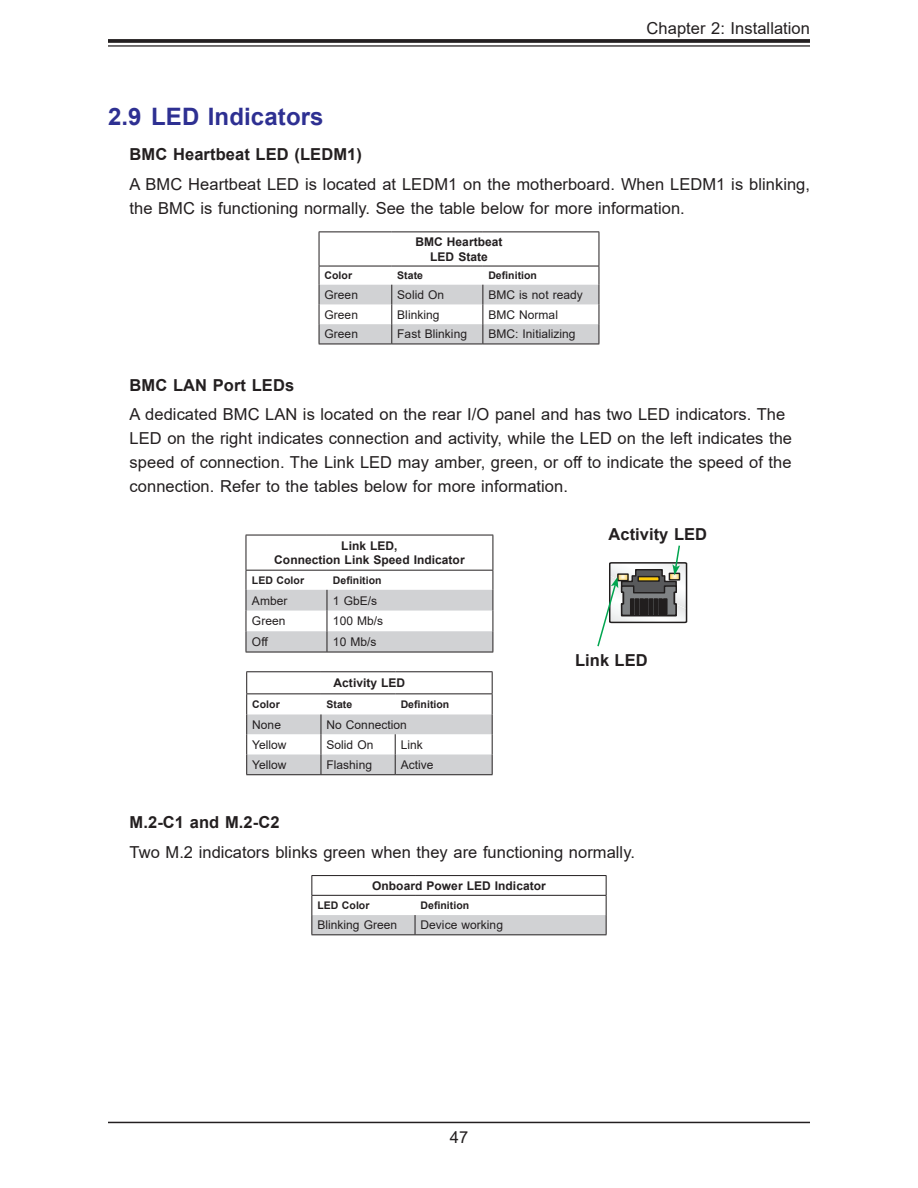
<style>
.page{position:relative;width:918px;height:1188px;background:#fff}
.page>*{position:absolute;margin:0;border:0;box-sizing:border-box;transform-origin:0 0}
.sm_Subhead_1{font:700 24px "Arial";letter-spacing:.005em;color:#2e3092}
.sm_body_text{font:16.5px/24px "Arial";letter-spacing:.005em;color:#231f20}
.sm_Subhead_5_-_connectors_jumpers{font:700 16.5px "Arial";letter-spacing:.005em;color:#231f20}
.sm_fig_table_title{font:700 16.5px "Arial";letter-spacing:.005em;color:#231f20}
.sm_table_text_small{font:12px "Arial";letter-spacing:.005em;color:#231f20}
.sm_pinout_jumper_table_title{font:700 12px "Arial";letter-spacing:.005em;color:#231f20}
.sm_pinout_jumper_column{font:700 10.5px "Arial";letter-spacing:.005em;color:#231f20}
</style>
<div class="page">
<hr style="left:108px;top:1122px;width:702px;height:1px;background:#231f20">
<svg style="left:108px;top:39px;width:702px;height:4px;background:#302c2d"></svg>
<hr style="left:108px;top:45px;width:702px;height:2px;background:#231f20">
<hr style="left:312px;top:875px;width:103px;height:1px;background:#231f20">
<hr style="left:415px;top:875px;width:191px;height:1px;background:#231f20">
<svg style="left:311px;top:876px;width:296px;height:58px"></svg>
<hr style="left:311px;top:934px;width:104px;height:1px;background:#231f20">
<hr style="left:415px;top:934px;width:192px;height:1px;background:#231f20">
<hr style="left:319px;top:232px;width:73px;height:1px;background:#231f20">
<hr style="left:319px;top:232px;width:1px;height:34px;background:#231f20">
<hr style="left:392px;top:232px;width:91px;height:1px;background:#231f20">
<hr style="left:483px;top:232px;width:116px;height:1px;background:#231f20">
<hr style="left:599px;top:232px;width:1px;height:34px;background:#231f20">
<svg style="left:319px;top:266px;width:281px;height:78px"></svg>
<hr style="left:319px;top:344px;width:73px;height:1px;background:#231f20">
<hr style="left:392px;top:344px;width:91px;height:1px;background:#231f20">
<hr style="left:483px;top:344px;width:116px;height:1px;background:#231f20">
<svg style="left:597px;top:545px;width:91px;height:102px"></svg>
<hr style="left:246px;top:535px;width:81px;height:1px;background:#231f20">
<hr style="left:246px;top:535px;width:1px;height:35px;background:#231f20">
<hr style="left:327px;top:535px;width:166px;height:1px;background:#231f20">
<hr style="left:493px;top:535px;width:1px;height:35px;background:#231f20">
<hr style="left:246px;top:570px;width:81px;height:1px;background:#231f20">
<hr style="left:327px;top:570px;width:166px;height:1px;background:#231f20">
<svg style="left:246px;top:571px;width:248px;height:81px"></svg>
<hr style="left:246px;top:652px;width:81px;height:1px;background:#231f20">
<hr style="left:327px;top:652px;width:166px;height:1px;background:#231f20">
<hr style="left:246px;top:671px;width:75px;height:1px;background:#231f20">
<hr style="left:321px;top:671px;width:74px;height:1px;background:#231f20">
<hr style="left:395px;top:671px;width:98px;height:1px;background:#231f20">
<svg style="left:246px;top:672px;width:247px;height:102px"></svg>
<hr style="left:246px;top:774px;width:75px;height:1px;background:#231f20">
<hr style="left:321px;top:774px;width:74px;height:1px;background:#231f20">
<hr style="left:395px;top:774px;width:98px;height:1px;background:#231f20">
<p class="sm_body_text" style="left:647px;top:16px;width:165px">Chapter 2: Installation</p>
<p class="sm_Subhead_1" style="left:108px;top:100px;width:217px">2.9 LED Indicators</p>
<p class="sm_Subhead_5_-_connectors_jumpers" style="left:130px;top:143px;width:234px">BMC Heartbeat LED (LEDM1)</p>
<p class="sm_body_text" style="left:130px;top:172px;width:682px">A BMC Heartbeat LED is located at LEDM1 on the motherboard. When LEDM1 is blinking, the BMC is functioning normally. See the table below for more information.</p>
<p class="sm_pinout_jumper_table_title" style="left:415px;top:233px;width:89px">BMC Heartbeat</p>
<p class="sm_pinout_jumper_table_title" style="left:430px;top:248px;width:59px">LED State</p>
<p class="sm_pinout_jumper_column" style="left:325px;top:268px;width:29px">Color</p>
<p class="sm_pinout_jumper_column" style="left:397px;top:268px;width:27px">State</p>
<p class="sm_pinout_jumper_column" style="left:488px;top:268px;width:50px">Definition</p>
<p class="sm_table_text_small" style="left:325px;top:286px;width:35px">Green</p>
<p class="sm_table_text_small" style="left:397px;top:286px;width:48px">Solid On</p>
<p class="sm_table_text_small" style="left:488px;top:286px;width:96px">BMC is not ready</p>
<p class="sm_table_text_small" style="left:325px;top:306px;width:35px">Green</p>
<p class="sm_table_text_small" style="left:397px;top:306px;width:44px">Blinking</p>
<p class="sm_table_text_small" style="left:488px;top:306px;width:71px">BMC Normal</p>
<p class="sm_table_text_small" style="left:325px;top:326px;width:35px">Green</p>
<p class="sm_table_text_small" style="left:397px;top:326px;width:71px">Fast Blinking</p>
<p class="sm_table_text_small" style="left:488px;top:326px;width:89px">BMC: Initializing</p>
<p class="sm_Subhead_5_-_connectors_jumpers" style="left:130px;top:373px;width:166px">BMC LAN Port LEDs</p>
<p class="sm_body_text" style="left:130px;top:402px;width:664px">A dedicated BMC LAN is located on the rear I/O panel and has two LED indicators. The LED on the right indicates connection and activity, while the LED on the left indicates the speed of connection. The Link LED may amber, green, or off to indicate the speed of the connection. Refer to the tables below for more information.</p>
<p class="sm_fig_table_title" style="left:609px;top:522px;width:100px">Activity LED</p>
<p class="sm_pinout_jumper_table_title" style="left:341px;top:537px;width:58px">Link LED,</p>
<p class="sm_pinout_jumper_table_title" style="left:274px;top:552px;width:192px">Connection Link Speed Indicator</p>
<p class="sm_pinout_jumper_column" style="left:252px;top:573px;width:54px">LED Color</p>
<p class="sm_pinout_jumper_column" style="left:333px;top:573px;width:50px">Definition</p>
<p class="sm_table_text_small" style="left:252px;top:592px;width:37px">Amber</p>
<p class="sm_table_text_small" style="left:333px;top:592px;width:46px">1 GbE/s</p>
<p class="sm_table_text_small" style="left:252px;top:613px;width:35px">Green</p>
<p class="sm_table_text_small" style="left:333px;top:613px;width:52px">100 Mb/s</p>
<p class="sm_table_text_small" style="left:252px;top:634px;width:18px">Off</p>
<p class="sm_table_text_small" style="left:333px;top:634px;width:45px">10 Mb/s</p>
<p class="sm_pinout_jumper_table_title" style="left:334px;top:675px;width:73px">Activity LED</p>
<p class="sm_pinout_jumper_column" style="left:252px;top:697px;width:29px">Color</p>
<p class="sm_pinout_jumper_column" style="left:326px;top:697px;width:27px">State</p>
<p class="sm_pinout_jumper_column" style="left:401px;top:697px;width:50px">Definition</p>
<p class="sm_table_text_small" style="left:252px;top:716px;width:30px">None</p>
<p class="sm_table_text_small" style="left:326px;top:716px;width:82px">No Connection</p>
<p class="sm_table_text_small" style="left:252px;top:736px;width:36px">Yellow</p>
<p class="sm_table_text_small" style="left:326px;top:736px;width:48px">Solid On</p>
<p class="sm_table_text_small" style="left:401px;top:736px;width:24px">Link</p>
<p class="sm_table_text_small" style="left:252px;top:757px;width:36px">Yellow</p>
<p class="sm_table_text_small" style="left:326px;top:757px;width:47px">Flashing</p>
<p class="sm_table_text_small" style="left:401px;top:757px;width:34px">Active</p>
<p class="sm_fig_table_title" style="left:575px;top:649px;width:74px">Link LED</p>
<p class="sm_Subhead_5_-_connectors_jumpers" style="left:130px;top:811px;width:152px">M.2-C1 and M.2-C2</p>
<p class="sm_body_text" style="left:130px;top:840px;width:507px">Two M.2 indicators blinks green when they are functioning normally.</p>
<p class="sm_pinout_jumper_table_title" style="left:372px;top:877px;width:175px">Onboard Power LED Indicator</p>
<p class="sm_pinout_jumper_column" style="left:317px;top:898px;width:54px">LED Color</p>
<p class="sm_pinout_jumper_column" style="left:421px;top:898px;width:50px">Definition</p>
<p class="sm_table_text_small" style="left:317px;top:917px;width:81px">Blinking Green</p>
<p class="sm_table_text_small" style="left:421px;top:917px;width:84px">Device working</p>
<p class="sm_body_text" style="left:450px;top:1125px;width:20px">47</p>
</div>
